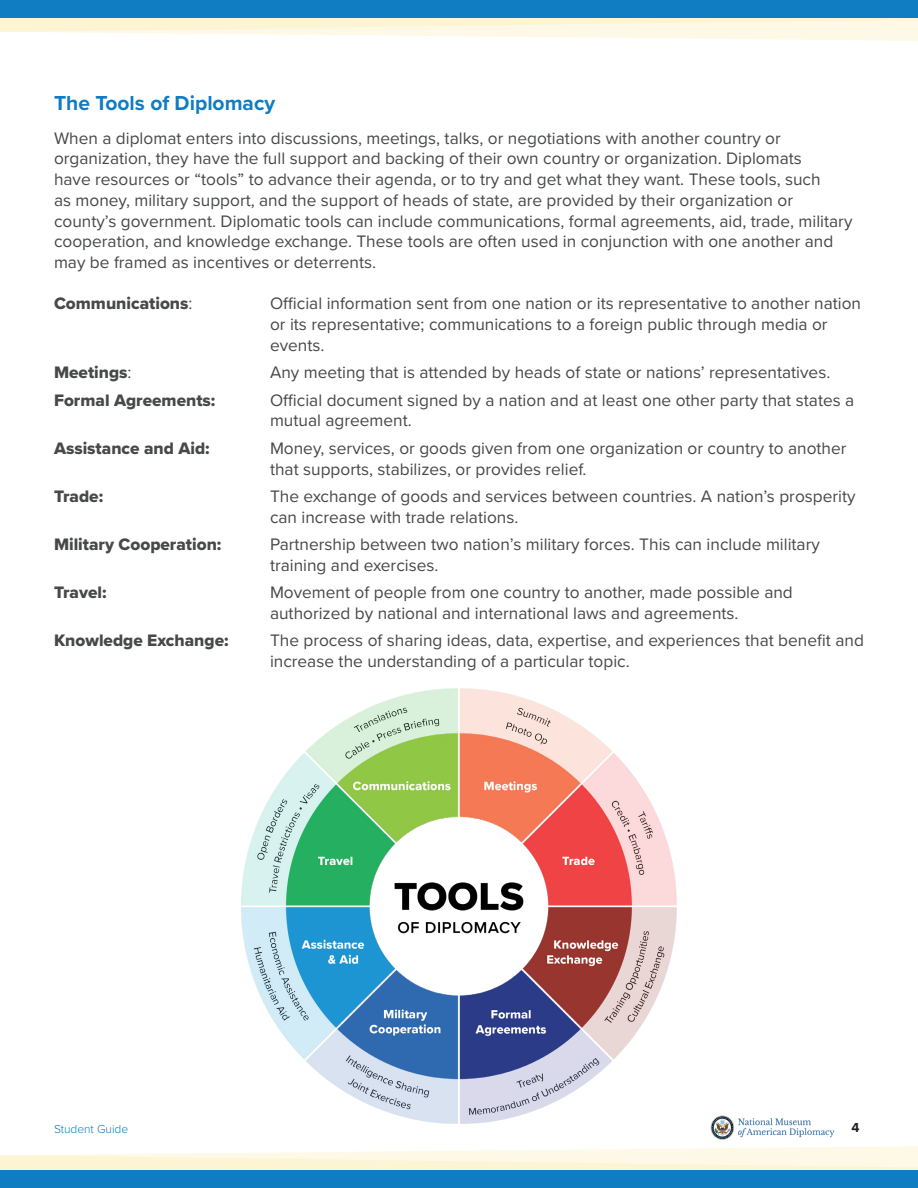
<style>
.page{position:relative;width:918px;height:1188px;background:#fff}
.page>*{position:absolute;margin:0;border:0;box-sizing:border-box;transform-origin:0 0}
.Blue_Text{font:700 21px "Proxima Nova";color:#107cc2}
.Normal_Text{font:17.25px/20.7px "Proxima Nova";color:#474848}
.Normal_Text-2{font:17.25px "Proxima Nova Extrabld";color:#474848}
.t1{font:700 13.5px "Proxima Nova";color:#231f20}
.t2{font:300 12px "Proxima Nova";color:#107cc2}
.s1{font-family:"Proxima Nova"}
</style>
<div class="page">
<img style="left:711px;top:1115px;width:124px;height:25px">
<svg style="left:0;top:17px;width:918px;height:24px"></svg>
<svg style="left:0;top:1146px;width:918px;height:25px"></svg>
<div style="left:0;top:0;width:918px;height:17px;background:#107cc2"></div>
<div style="left:0;top:1171px;width:918px;height:17px;background:#107cc2"></div>
<img style="left:242px;top:688px;width:434px;height:436px">
<p class="Blue_Text" style="left:54px;top:87px;width:223px">The Tools of Diplomacy</p>
<p class="Normal_Text" style="left:54px;top:127px;width:800px">When a diplomat enters into discussions, meetings, talks, or negotiations with another country or organization, they have the full support and backing of their own country or organization. Diplomats<br>have resources or “tools” to advance their agenda, or to try and get what they want. These tools, such<br>as money, military support, and the support of heads of state, are provided by their organization or county’s government. Diplomatic tools can include communications, formal agreements, aid, trade, military cooperation, and knowledge exchange. These tools are often used in conjunction with one another and may be framed as incentives or deterrents.</p>
<p class="Normal_Text-2" style="left:54px;top:291px;width:140px">Communications<span class="s1">:</span></p>
<p class="Normal_Text" style="left:270px;top:293px;width:593px">Official information sent from one nation or its representative to another nation or its representative; communications to a foreign public through media or events.</p>
<p class="Normal_Text-2" style="left:54px;top:360px;width:79px">Meetings<span class="s1">:</span></p>
<p class="Normal_Text" style="left:270px;top:361px;width:562px">Any meeting that is attended by heads of state or nations’ representatives.</p>
<p class="Normal_Text-2" style="left:54px;top:387px;width:163px">Formal Agreements:</p>
<p class="Normal_Text" style="left:270px;top:389px;width:586px">Official document signed by a nation and at least one other party that states a mutual agreement.</p>
<p class="Normal_Text-2" style="left:54px;top:435px;width:157px">Assistance and Aid:</p>
<p class="Normal_Text" style="left:270px;top:437px;width:578px">Money, services, or goods given from one organization or country to another that supports, stabilizes, or provides relief.</p>
<p class="Normal_Text-2" style="left:54px;top:483px;width:51px">Trade:</p>
<p class="Normal_Text" style="left:270px;top:485px;width:587px">The exchange of goods and services between countries. A nation’s prosperity can increase with trade relations.</p>
<p class="Normal_Text-2" style="left:54px;top:532px;width:169px">Military Cooperation:</p>
<p class="Normal_Text" style="left:270px;top:533px;width:551px">Partnership between two nation’s military forces. This can include military training and exercises.</p>
<p class="Normal_Text-2" style="left:54px;top:580px;width:54px">Travel:</p>
<p class="Normal_Text" style="left:270px;top:581px;width:524px">Movement of people from one country to another, made possible and authorized by national and international laws and agreements.</p>
<p class="Normal_Text-2" style="left:54px;top:628px;width:176px">Knowledge Exchange:</p>
<p class="Normal_Text" style="left:270px;top:630px;width:595px">The process of sharing ideas, data, expertise, and experiences that benefit and increase the understanding of a particular topic.</p>
<p class="t2" style="left:54px;top:1120px;width:76px">Student Guide</p>
<p class="t1" style="left:851px;top:1118px;width:10px">4</p>
</div>
